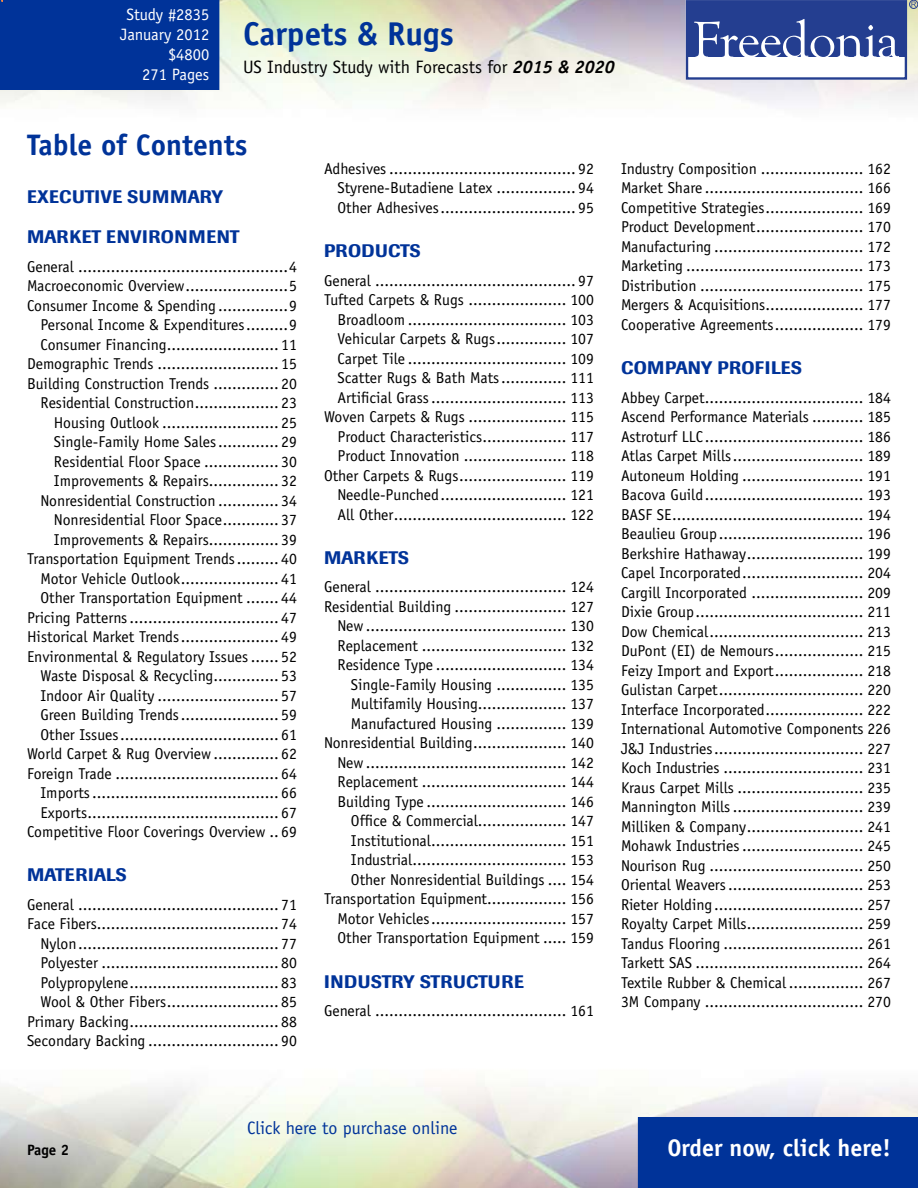
<style>
.page{position:relative;width:918px;height:1188px;background:#fff}
.page>*{position:absolute;margin:0;border:0;box-sizing:border-box;transform-origin:0 0}
.t1{font:700 33px "Officina Sans";color:#039}
.t2{font:700 29.7px "Officina Sans";color:#039}
.t3{font:700 24px "Officina Sans";color:#fff}
.t4{font:500 18px "Imago";letter-spacing:.02em;color:#039}
.t5{font:18px "Officina Sans";color:#000}
.t6{font:18px "Officina Sans";color:#039}
.t7{font:16.5px/19.8px "Officina Sans";color:#fff;text-align:right}
.t8{font:15.75px/19.5px "Officina Sans";color:#000;text-align:right}
.t9{font:700 15px "Officina Sans";color:#000}
.s1{font-weight:700;font-style:italic}
</style>
<div class="page">
<div style="left:638px;top:1117px;width:280px;height:71px;background:#039"></div>
<div style="left:686px;top:0;width:221px;height:80px;border:2px solid #243e90"></div>
<div style="left:687px;top:1px;width:218px;height:56px;background:#243e90"></div>
<svg style="left:694px;top:19px;width:205px;height:38px"></svg>
<div style="left:909px;top:0;width:9px;height:9px;border:1px solid #243e90;border-radius:50%"></div>
<svg style="left:911px;top:2px;width:5px;height:5px"></svg>
<div style="left:0;top:0;width:219px;height:90px;background:#039"></div>
<p class="t7" style="left:120px;top:5px;width:90px">Study #2835<br>January 2012 $4800<br>271 Pages</p>
<h1 class="t1" style="left:243px;top:13px;width:212px">Carpets &amp; Rugs</h1>
<p class="t5" style="left:243px;top:57px;width:373px">US Industry Study with Forecasts for <span class="s1">2015 &amp; 2020</span></p>
<h2 class="t2" style="left:27px;top:127px;width:222px">Table of Contents</h2>
<p class="t4" style="left:27px;top:186px;width:198px">EXECUTIVE SUMMARY</p>
<p class="t4" style="left:27px;top:226px;width:214px">MARKET ENVIRONMENT</p>
<p class="t8" style="left:27px;top:256px;width:271px">General .............................................4<br>Macroeconomic Overview......................5<br>Consumer Income &amp; Spending ...............9<br>Personal Income &amp; Expenditures.........9<br>Consumer Financing........................ 11<br>Demographic Trends .......................... 15<br>Building Construction Trends .............. 20<br>Residential Construction.................. 23<br>Housing Outlook ......................... 25<br>Single-Family Home Sales............. 29<br>Residential Floor Space ................ 30<br>Improvements &amp; Repairs............... 32<br>Nonresidential Construction ............. 34<br>Nonresidential Floor Space............ 37<br>Improvements &amp; Repairs............... 39<br>Transportation Equipment Trends......... 40<br>Motor Vehicle Outlook..................... 41<br>Other Transportation Equipment ....... 44<br>Pricing Patterns................................ 47<br>Historical Market Trends..................... 49<br>Environmental &amp; Regulatory Issues...... 52<br>Waste Disposal &amp; Recycling.............. 53<br>Indoor Air Quality .......................... 57<br>Green Building Trends..................... 59<br>Other Issues.................................. 61<br>World Carpet &amp; Rug Overview.............. 62<br>Foreign Trade ................................... 64<br>Imports........................................ 66<br>Exports......................................... 67<br>Competitive Floor Coverings Overview .. 69</p>
<p class="t4" style="left:27px;top:864px;width:14px">MAT</p>
<p class="t4" style="left:65px;top:864px;width:63px">ERIALS</p>
<p class="t8" style="left:27px;top:895px;width:271px">General ........................................... 71<br>Face Fibers....................................... 74<br>Nylon........................................... 77<br>Polyester ...................................... 80<br>Polypropylene................................ 83<br>Wool &amp; Other Fibers........................ 85<br>Primary Backing................................ 88<br>Secondary Backing ............................ 90</p>
<p class="t8" style="left:337px;top:159px;width:258px;text-align:justify;text-indent:-13px">Adhesives ........................................ 92<br>Styrene-Butadiene Latex ................. 94<br>Other Adhesives............................. 95</p>
<p class="t4" style="left:324px;top:240px;width:64px">PRODUCT</p>
<p class="t4" style="left:410px;top:240px;width:13px">S</p>
<p class="t8" style="left:324px;top:271px;width:271px">General ........................................... 97<br>Tufted Carpets &amp; Rugs ..................... 100<br>Broadloom .................................. 103<br>Vehicular Carpets &amp; Rugs............... 107<br>Carpet Tile .................................. 109<br>Scatter Rugs &amp; Bath Mats.............. 111<br>Artificial Grass............................. 113<br>Woven Carpets &amp; Rugs ..................... 115<br>Product Characteristics.................. 117<br>Product Innovation ...................... 118<br>Other Carpets &amp; Rugs....................... 119<br>Needle-Punched........................... 121<br>All Other..................................... 122</p>
<p class="t4" style="left:324px;top:547px;width:15px">MARK</p>
<p class="t4" style="left:379px;top:547px;width:32px">ETS</p>
<p class="t8" style="left:324px;top:577px;width:271px">General ......................................... 124<br>Residential Building ........................ 127<br>New ........................................... 130<br>Replacement ............................... 132<br>Residence Type ............................ 134<br>Single-Family Housing ............... 135<br>Multifamily Housing................... 137<br>Manufactured Housing ............... 139<br>Nonresidential Building.................... 140<br>New ........................................... 142<br>Replacement ............................... 144<br>Building Type .............................. 146<br>Office &amp; Commercial................... 147<br>Institutional............................. 151<br>Industrial................................. 153<br>Other Nonresidential Buildings .... 154<br>Transportation Equipment................. 156<br>Motor Vehicles............................. 157<br>Other Transportation Equipment ..... 159</p>
<p class="t4" style="left:324px;top:970px;width:70px">IN DUSTRY</p>
<p class="t4" style="left:420px;top:970px;width:24px">STRUCTUR</p>
<p class="t4" style="left:514px;top:970px;width:11px">E</p>
<p class="t8" style="left:324px;top:1001px;width:271px">General ......................................... 161</p>
<p class="t8" style="left:621px;top:159px;width:271px;text-align:justify">Industry Composition ...................... 162<br>Market Share .................................. 166<br>Competitive Strategies..................... 169<br>Product Development....................... 170<br>Manufacturing ................................ 172<br>Marketing ...................................... 173<br>Distribution ................................... 175<br>Mergers &amp; Acquisitions..................... 177<br>Cooperative Agreements................... 179</p>
<p class="t4" style="left:621px;top:357px;width:161px">COMPANY PROFILES</p>
<p class="t8" style="left:621px;top:388px;width:271px;text-align:justify">Abbey Carpet.................................. 184<br>Ascend Performance Materials ........... 185<br>Astroturf LLC .................................. 186<br>Atlas Carpet Mills............................ 189<br>Autoneum Holding .......................... 191<br>Bacova Guild.................................. 193<br>BASF SE......................................... 194<br>Beaulieu Group............................... 196<br>Berkshire Hathaway......................... 199<br>Capel Incorporated.......................... 204<br>Cargill Incorporated ........................ 209<br>Dixie Group.................................... 211<br>Dow Chemical................................. 213<br>DuPont (EI) de Nemours................... 215<br>Feizy Import and Export................... 218<br>Gulistan Carpet............................... 220<br>Interface Incorporated..................... 222<br>International Automotive Components 226<br>J&amp;J Industries................................ 227<br>Koch Industries .............................. 231<br>Kraus Carpet Mills ........................... 235<br>Mannington Mills ............................ 239<br>Milliken &amp; Company......................... 241<br>Mohawk Industries .......................... 245<br>Nourison Rug ................................. 250<br>Oriental Weavers............................. 253<br>Rieter Holding................................ 257<br>Royalty Carpet Mills......................... 259<br>Tandus Flooring .............................. 261<br>Tarkett SAS .................................... 264<br>Textile Rubber &amp; Chemical ................ 267<br>3M Company .................................. 270</p>
<p class="t6" style="left:247px;top:1117px;width:212px">Click here to purchase online</p>
<p class="t9" style="left:27px;top:1140px;width:31px">Page</p>
<h3 class="t3" style="left:667px;top:1133px;width:225px">Order now, click here!</h3>
</div>
